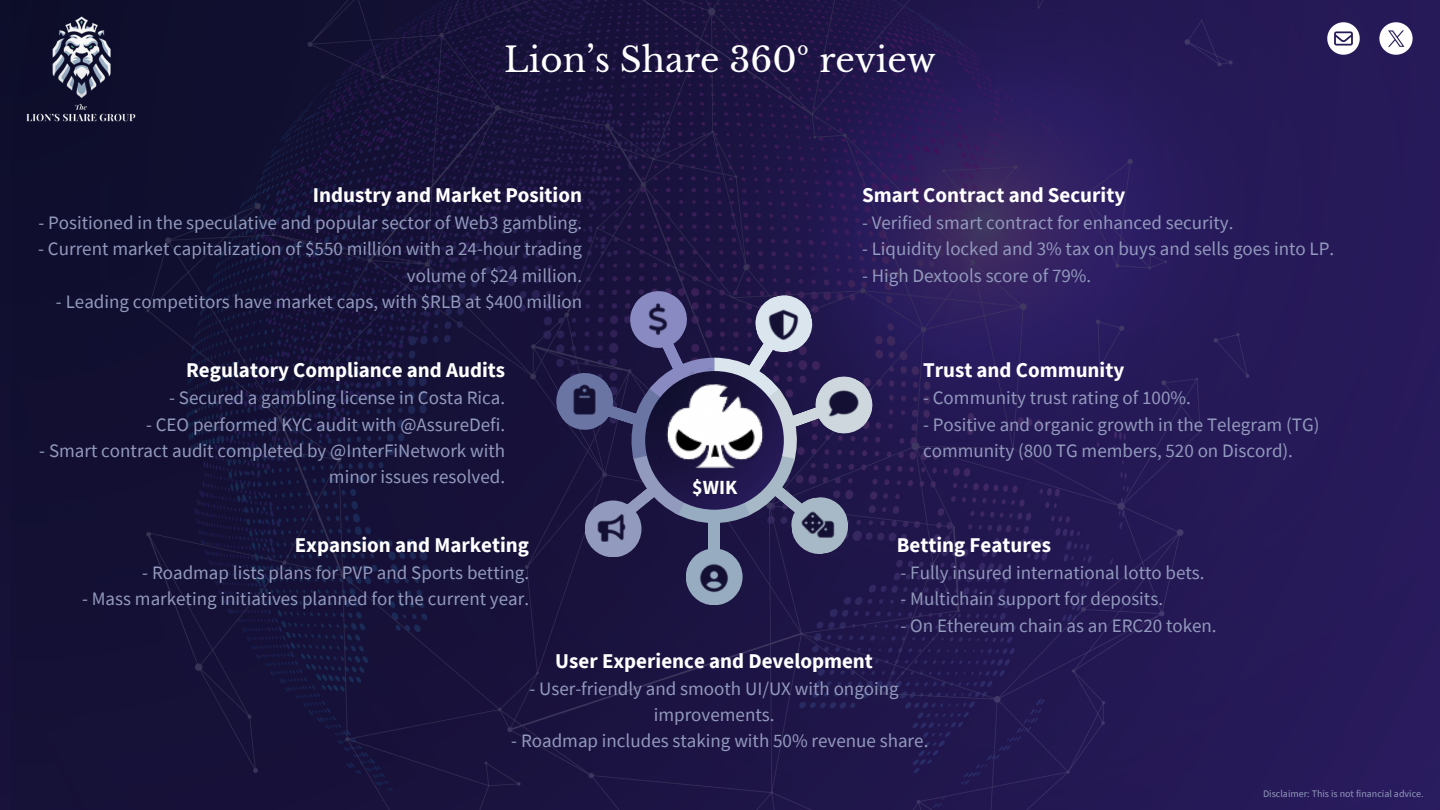
<style>
.page{position:relative;width:1440px;height:810px;background:#fff}
.page>*{position:absolute;margin:0;border:0;box-sizing:border-box;transform-origin:0 0}
.t1{font:34px "Libre Baskerville";color:#fff}
.t2{font:700 21px "Source Sans Pro";color:#fff}
.t3{font:700 20px "Source Sans Pro";color:#fff}
.t4{font:19px/26.2px "Source Sans Pro";color:#929abd;text-align:right}
.t5{font:10px "Source Sans Pro";color:#929abd}
</style>
<div class="page">
<img style="left:12px;top:0;width:1428px;height:810px">
<img style="left:27px;top:16px;width:109px;height:106px">
<img style="left:1374px;top:16px;width:44px;height:44px">
<div style="left:686px;top:548px;width:57px;height:57px;background:#97acc1;border-radius:50%"></div>
<svg style="left:552px;top:287px;width:324px;height:269px;background:#3a3661"></svg>
<img style="left:766px;top:306px;width:36px;height:37px">
<img style="left:700px;top:564px;width:28px;height:29px">
<img style="left:800px;top:506px;width:39px;height:39px">
<img style="left:826px;top:387px;width:36px;height:36px">
<img style="left:567px;top:384px;width:35px;height:35px">
<img style="left:639px;top:300px;width:39px;height:39px">
<img style="left:653px;top:369px;width:124px;height:124px">
<img style="left:596px;top:513px;width:33px;height:33px">
<img style="left:1321px;top:16px;width:44px;height:44px">
<p class="t1" style="left:504px;top:39px;width:433px">Lion’s Share 360º review</p>
<p class="t2" style="left:313px;top:181px;width:271px">Industry and Market Position</p>
<p class="t4" style="left:38px;top:209px;width:545px">- Positioned in the speculative and popular sector of Web3 gambling.</p>
<p class="t4" style="left:38px;top:235px;width:545px">- Current market capitalization of $550 million with a 24-hour trading volume of $24 million.</p>
<p class="t4" style="left:56px;top:288px;width:528px">- Leading competitors have market caps, with $RLB at $400 million</p>
<p class="t2" style="left:186px;top:357px;width:321px">Regulatory Compliance and Audits</p>
<p class="t4" style="left:169px;top:384px;width:338px">- Secured a gambling license in Costa Rica.</p>
<p class="t4" style="left:146px;top:411px;width:361px">- CEO performed KYC audit with @AssureDefi.</p>
<p class="t4" style="left:39px;top:437px;width:467px">- Smart contract audit completed by @InterFiNetwork with minor issues resolved.</p>
<p class="t2" style="left:295px;top:532px;width:236px">Expansion and Marketing</p>
<p class="t4" style="left:142px;top:559px;width:388px">- Roadmap lists plans for PVP and Sports betting.</p>
<p class="t4" style="left:82px;top:586px;width:449px">- Mass marketing initiatives planned for the current year.</p>
<p class="t3" style="left:692px;top:474px;width:47px">$WIK</p>
<p class="t2" style="left:862px;top:181px;width:265px">Smart Contract and Security</p>
<p class="t4" style="left:862px;top:209px;width:373px">- Verified smart contract for enhanced security.</p>
<p class="t4" style="left:862px;top:235px;width:474px">- Liquidity locked and 3% tax on buys and sells goes into LP.</p>
<p class="t4" style="left:862px;top:262px;width:231px">- High Dextools score of 79%.</p>
<p class="t2" style="left:923px;top:357px;width:203px">Trust and Community</p>
<p class="t4" style="left:923px;top:384px;width:269px">- Community trust rating of 100%.</p>
<p class="t4" style="left:923px;top:411px;width:398px;text-align:left">- Positive and organic growth in the Telegram (TG) community (800 TG members, 520 on Discord).</p>
<p class="t2" style="left:897px;top:532px;width:156px">Betting Features</p>
<p class="t4" style="left:901px;top:559px;width:306px">- Fully insured international lotto bets.</p>
<p class="t4" style="left:901px;top:586px;width:264px">- Multichain support for deposits.</p>
<p class="t4" style="left:901px;top:612px;width:318px">- On Ethereum chain as an ERC20 token.</p>
<p class="t2" style="left:555px;top:647px;width:319px">User Experience and Development</p>
<p class="t4" style="left:529px;top:675px;width:371px;text-align:center">- User-friendly and smooth UI/UX with ongoing improvements.</p>
<p class="t4" style="left:511px;top:727px;width:419px">- Roadmap includes staking with 50% revenue share.</p>
<p class="t5" style="left:1263px;top:787px;width:162px">Disclaimer: This is not financial advice.</p>
</div>
